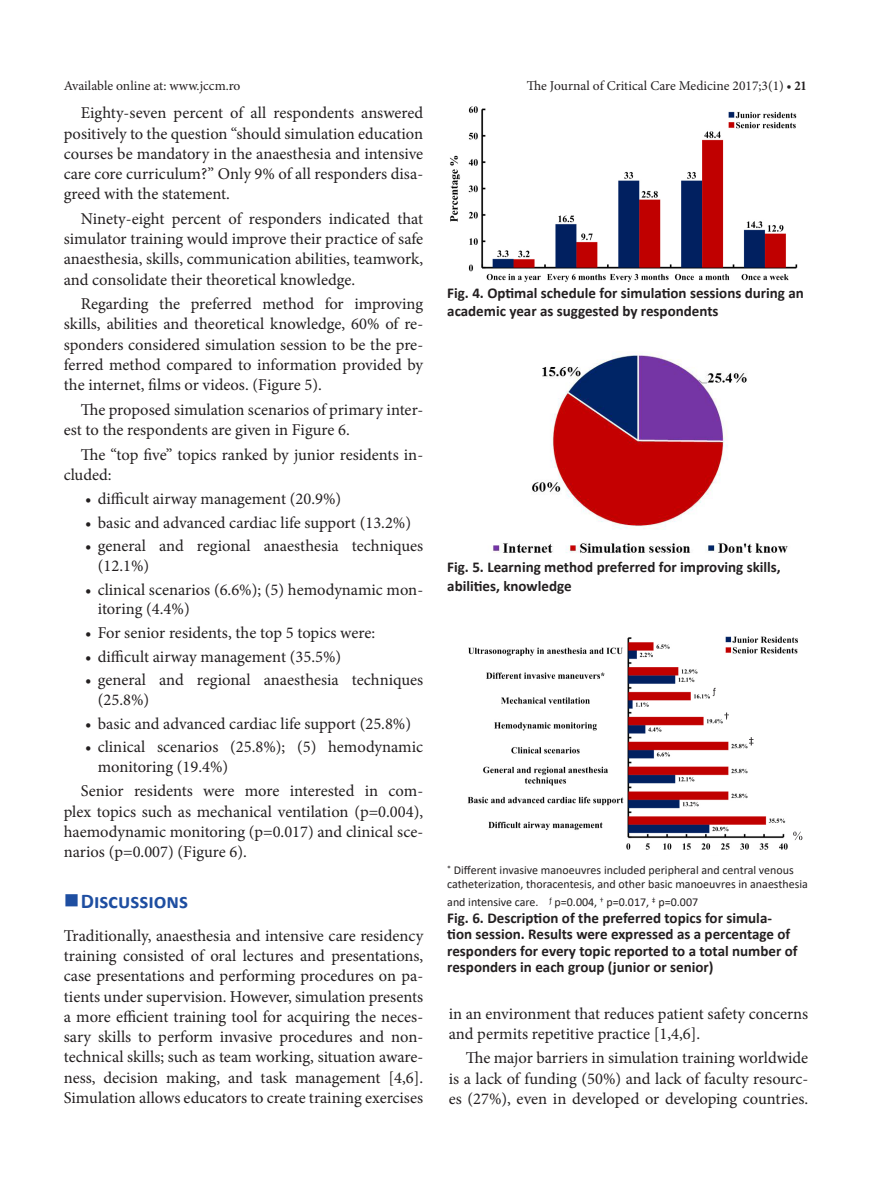
<style>
.page{position:relative;width:872px;height:1191px;background:#fff}
.page>*{position:absolute;margin:0;border:0;box-sizing:border-box;transform-origin:0 0}
.t1{font:700 21px "Calibri";color:#1e4ea1}
.t2{font:16.5px/20.2px "Minion Pro";color:#231f20}
.t3{font:700 15px/16.5px "Calibri";color:#231f20}
.t4{font:13.5px "Minion Pro";color:#231f20}
.t5{font:12px/14.4px "Calibri";color:#231f20}
.s1{font-weight:700;font-stretch:condensed}
</style>
<div class="page">
<img style="left:450px;top:106px;width:348px;height:176px">
<img style="left:493px;top:353px;width:295px;height:200px">
<img style="left:467px;top:636px;width:336px;height:214px">
<svg style="left:712px;top:688px;width:4px;height:8px"></svg>
<svg style="left:724px;top:712px;width:5px;height:7px"></svg>
<svg style="left:749px;top:737px;width:4px;height:8px"></svg>
<svg style="left:793px;top:831px;width:9px;height:9px"></svg>
<p class="t4" style="left:64px;top:77px;width:178px">Available online at: www.jccm.ro</p>
<p class="t4" style="left:527px;top:77px;width:282px">The Journal of Critical Care Medicine 2017;3(1) <span class="s1">• 21</span></p>
<p class="t2" style="left:64px;top:103px;width:361px;text-align:justify;text-indent:17px">Eighty-seven percent of all respondents answered positively to the question “should simulation education courses be mandatory in the anaesthesia and intensive care core curriculum?” Only 9% of all responders disa&shy;greed with the statement.</p>
<p class="t2" style="left:64px;top:208px;width:361px;text-align:justify;text-indent:17px">Ninety-eight percent of responders indicated that simulator training would improve their practice of safe anaesthesia, skills, communication abilities, teamwork, and consolidate their theoretical knowledge.</p>
<p class="t2" style="left:64px;top:294px;width:361px;text-align:justify;text-indent:17px">Regarding the preferred method for improving skills, abilities and theoretical knowledge, 60% of re&shy;sponders considered simulation session to be the pre&shy;ferred method compared to information provided by the internet, films or videos. (Figure 5).</p>
<p class="t2" style="left:64px;top:399px;width:361px;text-indent:17px">The proposed simulation scenarios of primary inter&shy;est to the respondents are given in Figure 6.</p>
<p class="t2" style="left:64px;top:444px;width:361px;text-indent:17px">The “top five” topics ranked by junior residents in&shy;cluded:</p>
<p class="t2" style="left:85px;top:488px;width:258px">• difficult airway management (20.9%)</p>
<p class="t2" style="left:85px;top:512px;width:327px">• basic and advanced cardiac life support (13.2%)</p>
<p class="t2" style="left:98px;top:536px;width:327px;line-height:19.5px;text-indent:-13px">• general and regional anaesthesia techniques (12.1%)</p>
<p class="t2" style="left:98px;top:579px;width:327px;line-height:19.5px;text-indent:-13px">• clinical scenarios (6.6%); (5) hemodynamic mon&shy;itoring (4.4%)</p>
<p class="t2" style="left:85px;top:622px;width:291px">• For senior residents, the top 5 topics were:</p>
<p class="t2" style="left:85px;top:646px;width:258px">• difficult airway management (35.5%)</p>
<p class="t2" style="left:98px;top:670px;width:327px;line-height:19.5px;text-indent:-13px">• general and regional anaesthesia techniques (25.8%)</p>
<p class="t2" style="left:85px;top:713px;width:327px">• basic and advanced cardiac life support (25.8%)</p>
<p class="t2" style="left:98px;top:737px;width:327px;line-height:19.5px;text-indent:-13px">• clinical scenarios (25.8%); (5) hemodynamic monitoring (19.4%)</p>
<p class="t2" style="left:64px;top:781px;width:361px;text-align:justify;text-indent:17px">Senior residents were more interested in com&shy;plex topics such as mechanical ventilation (p=0.004), haemodynamic monitoring (p=0.017) and clinical sce&shy;narios (p=0.007) (Figure 6).</p>
<p class="t1" style="left:81px;top:886px;width:109px">Discussions</p>
<p class="t2" style="left:64px;top:925px;width:361px;text-align:justify">Traditionally, anaesthesia and intensive care residency training consisted of oral lectures and presentations, case presentations and performing procedures on pa&shy;tients under supervision. However, simulation presents a more efficient training tool for acquiring the neces&shy;sary skills to perform invasive procedures and non&shy;technical skills; such as team working, situation aware&shy;ness, decision making, and task management [4,6].<br>Simulation allows educators to create training exercises</p>
<p class="t3" style="left:447px;top:284px;width:358px;line-height:18px">Fig. 4. Optimal schedule for simulation sessions during an academic year as suggested by respondents</p>
<p class="t3" style="left:447px;top:558px;width:335px;line-height:18px">Fig. 5. Learning method preferred for improving skills, abilities, knowledge</p>
<p class="t5" style="left:447px;top:862px;width:362px"><sup>*</sup> Different invasive manoeuvres included peripheral and central venous catheterization, thoracentesis, and other basic manoeuvres in anaesthesia</p>
<p class="t5" style="left:447px;top:895px;width:252px">and intensive care. <sup>ƒ</sup> p=0.004, <sup>†</sup> p=0.017, <sup>‡</sup> p=0.007</p>
<p class="t3" style="left:447px;top:909px;width:352px">Fig. 6. Description of the preferred topics for simula&shy;tion session. Results were expressed as a percentage of responders for every topic reported to a total number of responders in each group (junior or senior)</p>
<p class="t2" style="left:449px;top:1003px;width:361px">in an environment that reduces patient safety concerns and permits repetitive practice [1,4,6].</p>
<p class="t2" style="left:449px;top:1048px;width:361px;text-align:justify;text-indent:17px">The major barriers in simulation training worldwide is a lack of funding (50%) and lack of faculty resourc&shy;es (27%), even in developed or developing countries.</p>
</div>
